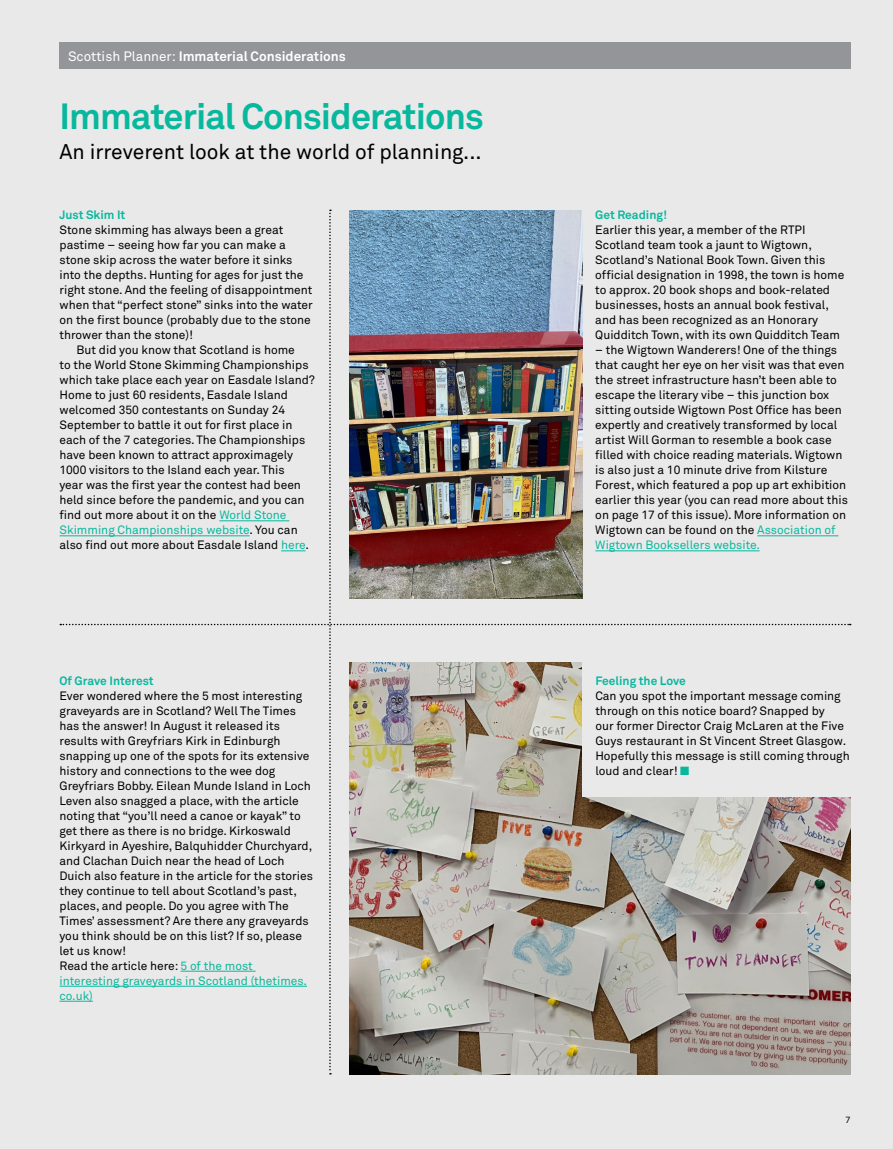
<style>
.page{position:relative;width:893px;height:1149px;background:#fff}
.page>*{position:absolute;margin:0;border:0;box-sizing:border-box;transform-origin:0 0}
.t1{font:700 36px "Akkurat Pro";letter-spacing:-.025em;color:#08b89d}
.t2{font:21px "Akkurat Pro";color:#000}
.t3{font:700 13.5px "Akkurat Pro";color:#fff}
.t4{font:13.5px "Akkurat Pro";color:#fff}
.t5{font:12px/15px "Akkurat Pro";color:#000}
.t6{font:700 12px "Akkurat Pro";color:#08b89d}
.t7{font:9px "Akkurat Pro";color:#000}
.s1{font-weight:700}
.s2{color:#08b89d}
</style>
<div class="page">
<div style="left:0;top:0;width:893px;height:1148px;background:#e9e9ea"></div>
<div style="left:60px;top:43px;width:790px;height:26px;background:#939598"></div>
<img style="left:60px;top:209px;width:791px;height:865px">
<p class="t3" style="left:178px;top:48px;width:44px">Article</p>
<p class="t3" style="left:178px;top:48px;width:169px">Immaterial Considerations</p>
<p class="t4" style="left:68px;top:48px;width:157px">Scottish Planner:<span class="s1">Update</span></p>
<p class="t3" style="left:182px;top:48px;width:65px">n Practice</p>
<h1 class="t1" style="left:60px;top:94px;width:426px">Immaterial Considerations</h1>
<h2 class="t2" style="left:60px;top:139px;width:424px">An irreverent look at the world of planning...</h2>
<p class="t6" style="left:60px;top:207px;width:67px">Just Skim It</p>
<p class="t5" style="left:60px;top:223px;width:255px">Stone skimming has always been a great pastime – seeing how far you can make a stone skip across the water before it sinks into the depths. Hunting for ages for just the right stone. And the feeling of disappointment when that “perfect stone” sinks into the water on the first bounce (probably due to the stone thrower than the stone)!</p>
<p class="t5" style="left:60px;top:343px;width:257px;text-indent:17px">But did you know that Scotland is home<br>to the World Stone Skimming Championships which take place each year on Easdale Island?<br>Home to just 60 residents, Easdale Island welcomed 350 contestants on Sunday 24<br>September to battle it out for first place in each of the 7 categories. The Championships have been known to attract approximagely 1000 visitors to the Island each year. This<br>year was the first year the contest had been held since before the pandemic, and you can find out more about it on the <span class="s2">World Stone Skimming Championships website</span>. You can also find out more about Easdale Island <span class="s2">here</span>.</p>
<p class="t6" style="left:60px;top:672px;width:96px">Of Grave Interest</p>
<p class="t5" style="left:60px;top:688px;width:255px">Ever wondered where the 5 most interesting graveyards are in Scotland? Well The Times has the answer! In August it released its results with Greyfriars Kirk in Edinburgh snapping up one of the spots for its extensive history and connections to the wee dog Greyfriars Bobby. Eilean Munde Island in Loch Leven also snagged a place, with the article noting that “you’ll need a canoe or kayak” to get there as there is no bridge. Kirkoswald Kirkyard in Ayeshire, Balquhidder Churchyard, and Clachan Duich near the head of Loch Duich also feature in the article for the stories they continue to tell about Scotland’s past, places, and people. Do you agree with The Times’ assessment? Are there any graveyards you think should be on this list? If so, please let us know!<br>Read the article here: <span class="s2">5 of the most interesting graveyards in Scotland (thetimes. co.uk)</span></p>
<p class="t6" style="left:595px;top:207px;width:73px">Get Reading!</p>
<p class="t5" style="left:595px;top:223px;width:251px">Earlier this year, a member of the RTPI Scotland team took a jaunt to Wigtown, Scotland’s National Book Town. Given this official designation in 1998, the town is home to approx. 20 book shops and book-related businesses, hosts an annual book festival, and has been recognized as an Honorary Quidditch Town, with its own Quidditch Team</p>
<p class="t5" style="left:595px;top:343px;width:254px">– the Wigtown Wanderers! One of the things that caught her eye on her visit was that even the street infrastructure hasn’t been able to escape the literary vibe – this junction box sitting outside Wigtown Post Office has been expertly and creatively transformed by local artist Will Gorman to resemble a book case filled with choice reading materials. Wigtown is also just a 10 minute drive from Kilsture Forest, which featured a pop up art exhibition earlier this year (you can read more about this on page 17 of this issue). More information on Wigtown can be found on the <span class="s2">Association of Wigtown Booksellers website.</span></p>
<p class="t6" style="left:595px;top:672px;width:92px">Feeling the Love</p>
<p class="t5" style="left:595px;top:688px;width:256px">Can you spot the important message coming through on this notice board? Snapped by<br>our former Director Craig McLaren at the Five Guys restaurant in St Vincent Street Glasgow.<br>Hopefully this message is still coming through loud and clear! <span class="s2">■</span></p>
<p class="t7" style="left:845px;top:1113px;width:7px">7</p>
</div>
